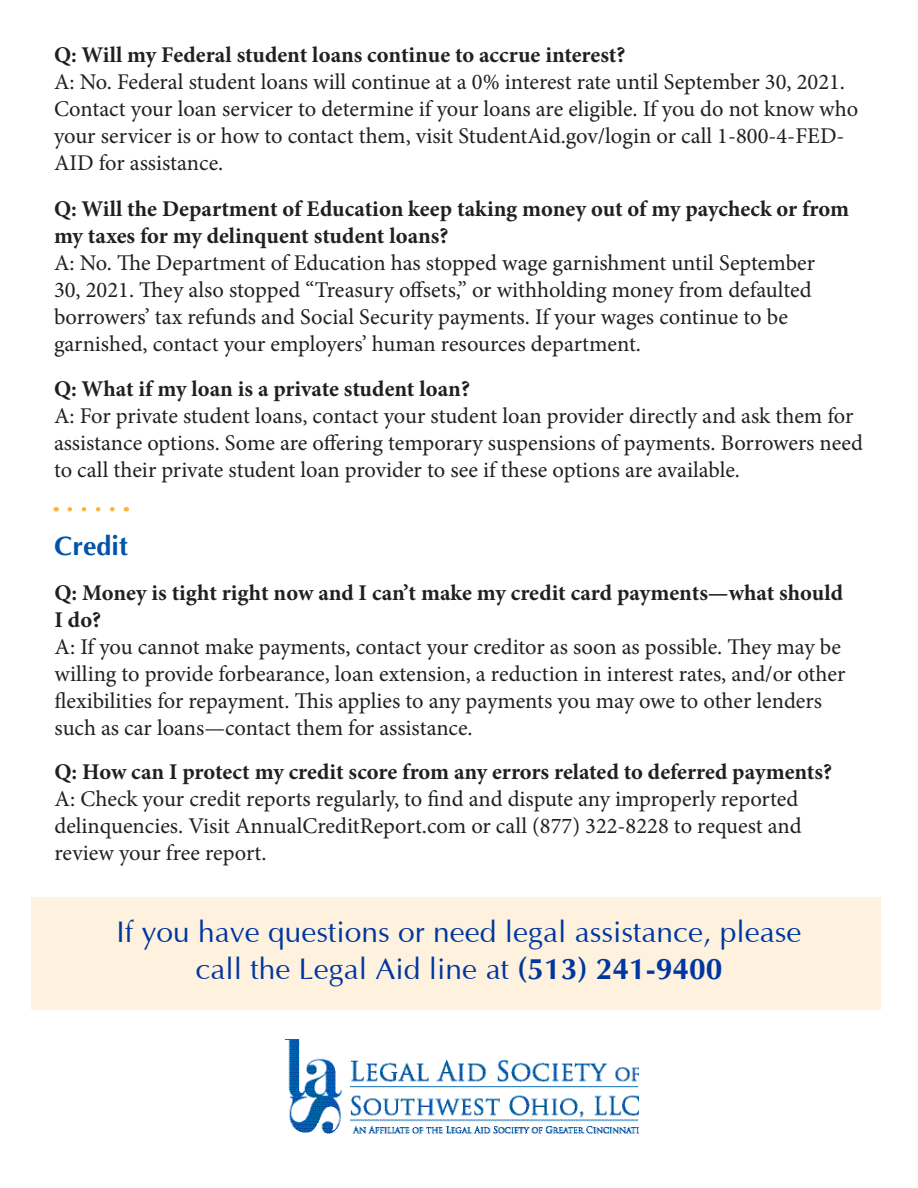
<style>
.page{position:relative;width:918px;height:1188px;background:#fff}
.page>*{position:absolute;margin:0;border:0;box-sizing:border-box;transform-origin:0 0}
.t1{font:30px "Optima";color:#0036a0}
.t2{font:700 27px "Optima";color:#0154a6}
.t3{font:22.5px/27px "Minion Pro";color:#231f20}
.t4{font:700 22.5px/27px "Minion Pro";color:#231f20}
.s1{font-weight:700}
</style>
<div class="page">
<svg style="left:70px;top:507px;width:45px;height:5px"></svg>
<div style="left:32px;top:897px;width:849px;height:113px;background:#fef2de"></div>
<img style="left:288px;top:1040px;width:351px;height:94px">
<p class="t4" style="left:54px;top:41px;width:573px">Q: Will my Federal student loans continue to accrue interest?</p>
<p class="t3" style="left:54px;top:68px;width:806px">A: No. Federal student loans will continue at a 0% interest rate until September 30, 2021.<br>Contact your loan servicer to determine if your loans are eligible. If you do not know who your servicer is or how to contact them, visit StudentAid.gov/login or call 1-800-4-FED-AID for assistance.</p>
<p class="t4" style="left:54px;top:195px;width:797px">Q: Will the Department of Education keep taking money out of my paycheck or from my taxes for my delinquent student loans?</p>
<p class="t3" style="left:54px;top:249px;width:763px">A: No. The Department of Education has stopped wage garnishment until September 30, 2021. They also stopped “Treasury offsets,” or withholding money from defaulted borrowers’ tax refunds and Social Security payments. If your wages continue to be garnished, contact your employers’ human resources department.</p>
<p class="t4" style="left:54px;top:375px;width:417px">Q: What if my loan is a private student loan?</p>
<p class="t3" style="left:54px;top:403px;width:801px">A: For private student loans, contact your student loan provider directly and ask them for</p>
<p class="t3" style="left:54px;top:430px;width:811px">assistance options. Some are offering temporary suspensions of payments. Borrowers need to call their private student loan provider to see if these options are available.</p>
<p class="t2" style="left:55px;top:531px;width:75px">Credit</p>
<p class="t4" style="left:55px;top:579px;width:790px">Q: Money is tight right now and I can’t make my credit card payments—what should<br>I do?</p>
<p class="t3" style="left:55px;top:633px;width:788px">A: If you cannot make payments, contact your creditor as soon as possible. They may be</p>
<p class="t3" style="left:55px;top:660px;width:792px">willing to provide forbearance, loan extension, a reduction in interest rates, and/or other flexibilities for repayment. This applies to any payments you may owe to other lenders such as car loans—contact them for assistance.</p>
<p class="t4" style="left:55px;top:758px;width:779px">Q: How can I protect my credit score from any errors related to deferred payments?</p>
<p class="t3" style="left:55px;top:786px;width:749px">A: Check your credit reports regularly, to find and dispute any improperly reported delinquencies. Visit AnnualCreditReport.com or call (877) 322-8228 to request and review your free report.</p>
<p class="t1" style="left:116px;top:916px;width:687px">If you have questions or need legal assistance, please</p>
<p class="t1" style="left:196px;top:954px;width:528px">call the Legal Aid line at <span class="s1">(513) 241-9400</span></p>
</div>
